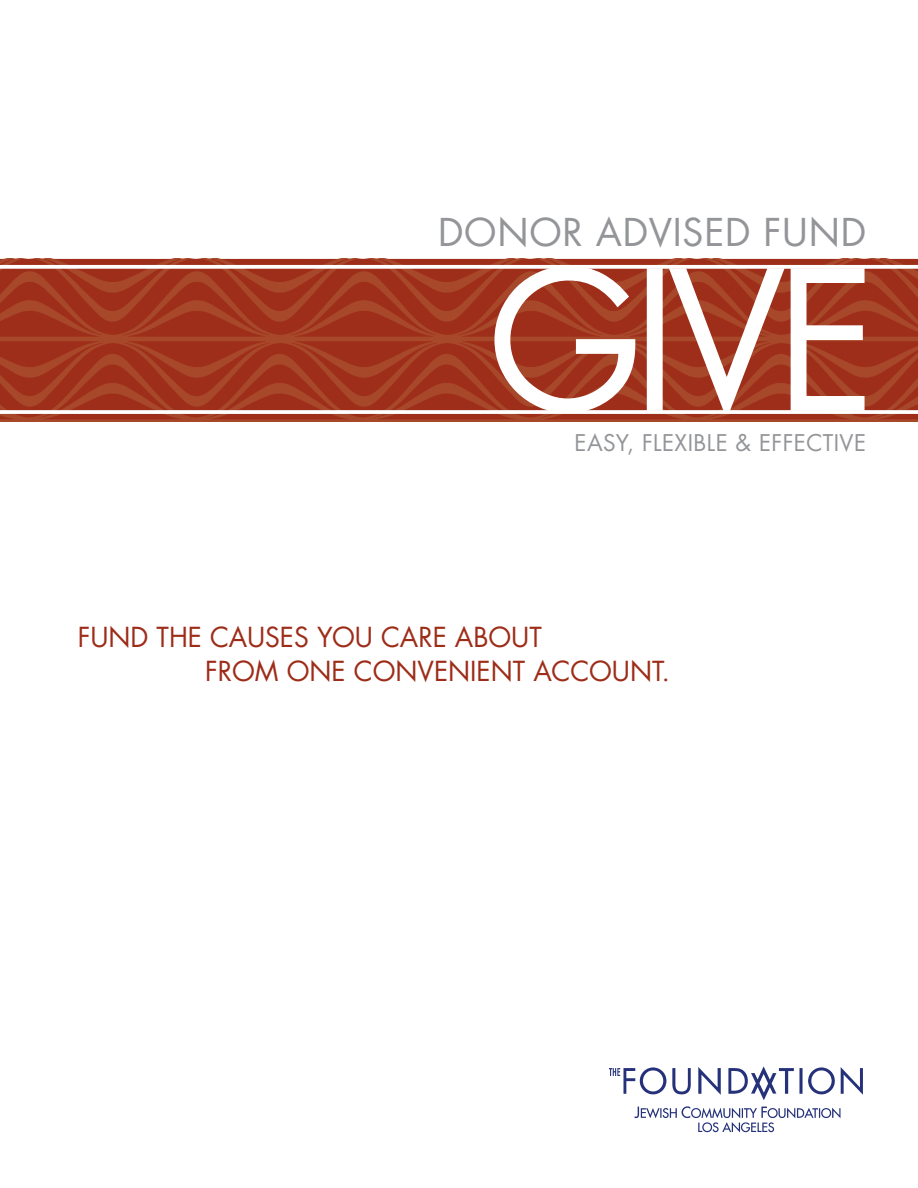
<style>
.page{position:relative;width:918px;height:1188px;background:#fff}
.page>*{position:absolute;margin:0;border:0;box-sizing:border-box;transform-origin:0 0}
.t1{font:37.5px "Futura Com";letter-spacing:.02em;color:#939598}
.t2{font:27px "Futura Com";color:#9d2c18}
.t3{font:22.5px "Futura Com";letter-spacing:.02em;color:#939598}
</style>
<div class="page">
<img style="left:0;top:259px;width:918px;height:162px">
<svg style="left:0;top:265px;width:918px;height:4px"></svg>
<svg style="left:0;top:410px;width:918px;height:4px"></svg>
<svg style="left:494px;top:266px;width:371px;height:147px"></svg>
<img style="left:609px;top:1066px;width:254px;height:67px">
<h1 class="t1" style="left:438px;top:207px;width:430px">DONOR ADVISED FUND</h1>
<p class="t3" style="left:575px;top:428px;width:293px">EASY, FLEXIBLE &amp; EFFECTIVE</p>
<p class="t2" style="left:78px;top:618px;width:466px">FUND THE CAUSES YOU CARE ABOUT</p>
<p class="t2" style="left:205px;top:653px;width:467px">FROM ONE CONVENIENT ACCOUNT.</p>
</div>
